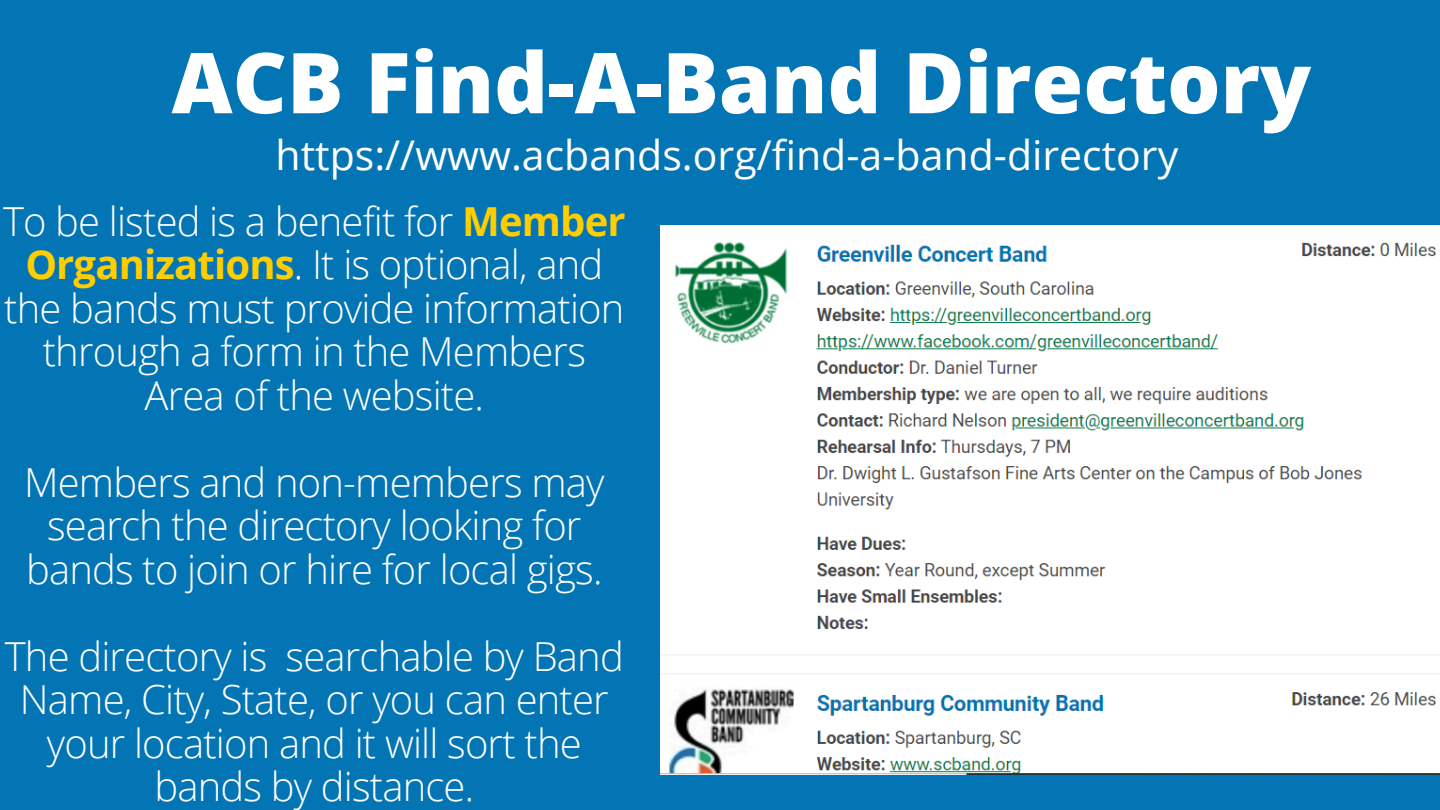
<style>
.page{position:relative;width:1440px;height:810px;background:#0375b4}
.page>*{position:absolute;margin:0;border:0;box-sizing:border-box;transform-origin:0 0}
.t1{font:800 84px "Open Sans";color:#fff}
.t2{font:41px "Open Sans";color:#fff}
.t3{font:300 40px/43.5px "Open Sans";letter-spacing:-.02em;color:#fff;text-align:center}
.s1{font-weight:700;color:#ffce00}
</style>
<div class="page">
<img style="left:661px;top:226px;width:779px;height:549px">
<p class="t1" style="left:172px;top:24px;width:1141px">ACB Find-A-Band Directory</p>
<p class="t2" style="left:276px;top:126px;width:904px">https://www.acbands.org/find-a-band-directory</p>
<h1 class="t3" style="left:3px;top:198px;width:624px">To be listed is a benefit for <span class="s1">Member<br>Organizations</span>. It is optional, and the bands must provide information through a form in the Members<br>Area of the website.</h1>
<p class="t3" style="left:24px;top:459px;width:582px">Members and non-members may search the directory looking for bands to join or hire for local gigs.</p>
<p class="t3" style="left:5px;top:633px;width:620px">The directory is searchable by Band<br>Name, City, State, or you can enter your location and it will sort the bands by distance.</p>
</div>
